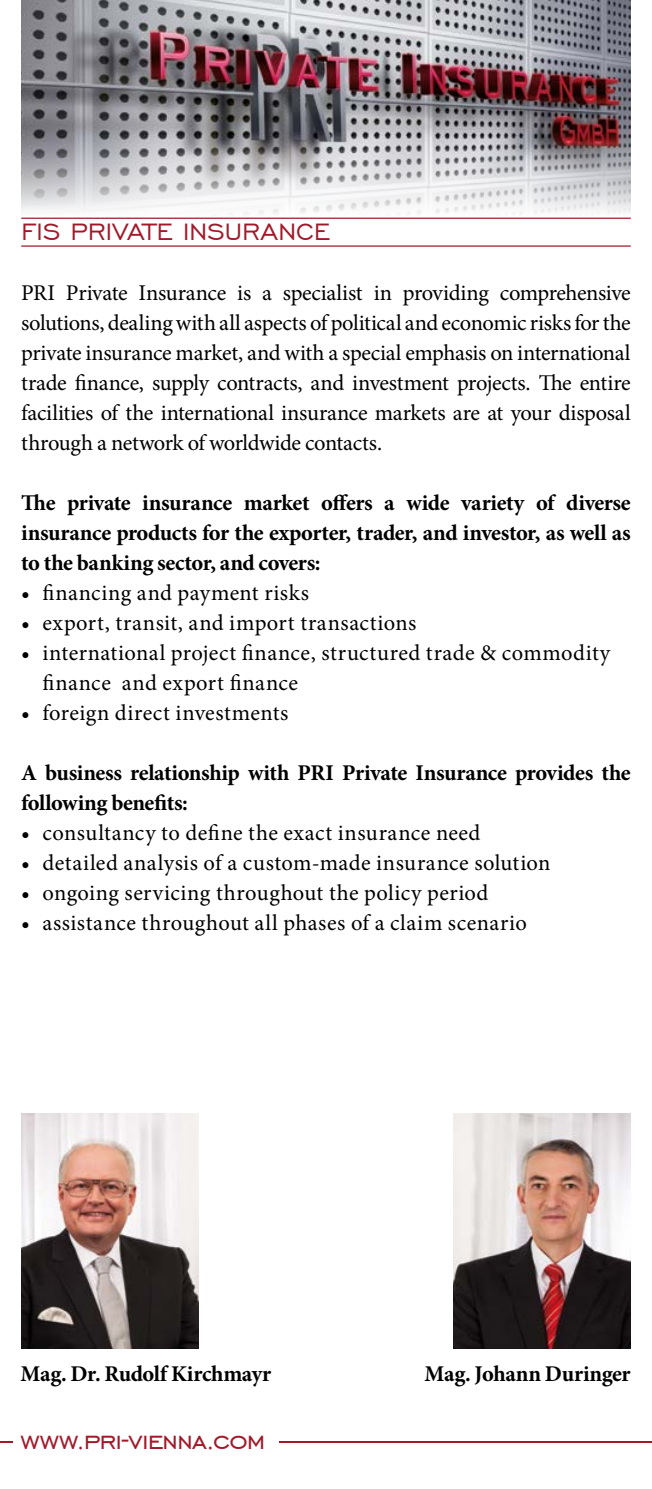
<style>
.page{position:relative;width:652px;height:1489px;background:#fff}
.page>*{position:absolute;margin:0;border:0;box-sizing:border-box;transform-origin:0 0}
.t1{font:31.5px "Engravers Gothic BT";letter-spacing:-.035em;color:#a2192a}
.t2{font:30px "Engravers Gothic BT";letter-spacing:-.01em;color:#a2192a}
.t3{font:22.5px/30px "Minion Pro";letter-spacing:.015em;color:#000;text-align:justify}
.t4{font:700 22.5px/30px "Minion Pro";letter-spacing:-.02em;color:#000;text-align:justify}
</style>
<div class="page">
<img style="left:21px;top:0;width:610px;height:214px">
<hr style="left:0;top:1440px;width:652px;height:2px;background:#a2192a">
<hr style="left:21px;top:217px;width:610px;height:2px;background:#a2192a">
<hr style="left:21px;top:245px;width:610px;height:2px;background:#a2192a">
<div style="left:13px;top:1329px;width:265px;height:126px;background:#fff"></div>
<img style="left:454px;top:1113px;width:177px;height:235px">
<img style="left:21px;top:1113px;width:177px;height:235px">
<h2 class="t2" style="left:21px;top:215px;width:310px">FIS PRIVATE INSURANCE</h2>
<p class="t3" style="left:21px;top:278px;width:611px">PRI Private Insurance is a specialist in providing comprehensive solutions, dealing with all aspects of political and economic risks for the private insurance market, and with a special emphasis on international trade finance, supply contracts, and investment projects. The entire facilities of the international insurance markets are at your disposal through a network of worldwide contacts.</p>
<p class="t4" style="left:21px;top:488px;width:611px">The private insurance market offers a wide variety of diverse insurance products for the exporter, trader, and investor, as well as to the banking sector, and covers:</p>
<p class="t3" style="left:21px;top:578px;width:289px">• financing and payment risks</p>
<p class="t3" style="left:21px;top:608px;width:397px">• export, transit, and import transactions</p>
<p class="t3" style="left:43px;top:638px;width:569px;text-indent:-21px">• international project finance, structured trade &amp; commodity finance and export finance</p>
<p class="t3" style="left:21px;top:698px;width:269px">• foreign direct investments</p>
<p class="t4" style="left:21px;top:757px;width:611px">A business relationship with PRI Private Insurance provides the following benefits:</p>
<p class="t3" style="left:21px;top:818px;width:461px">• consultancy to define the exact insurance need</p>
<p class="t3" style="left:21px;top:848px;width:531px">• detailed analysis of a custom-made insurance solution</p>
<p class="t3" style="left:21px;top:878px;width:469px">• ongoing servicing throughout the policy period</p>
<p class="t3" style="left:21px;top:908px;width:507px">• assistance throughout all phases of a claim scenario</p>
<p class="t4" style="left:21px;top:1358px;width:252px">Mag. Dr. Rudolf Kirchmayr</p>
<p class="t4" style="left:425px;top:1358px;width:208px">Mag. Johann Duringer</p>
<h1 class="t1" style="left:21px;top:1422px;width:247px">www.pri-vienna.com</h1>
</div>
